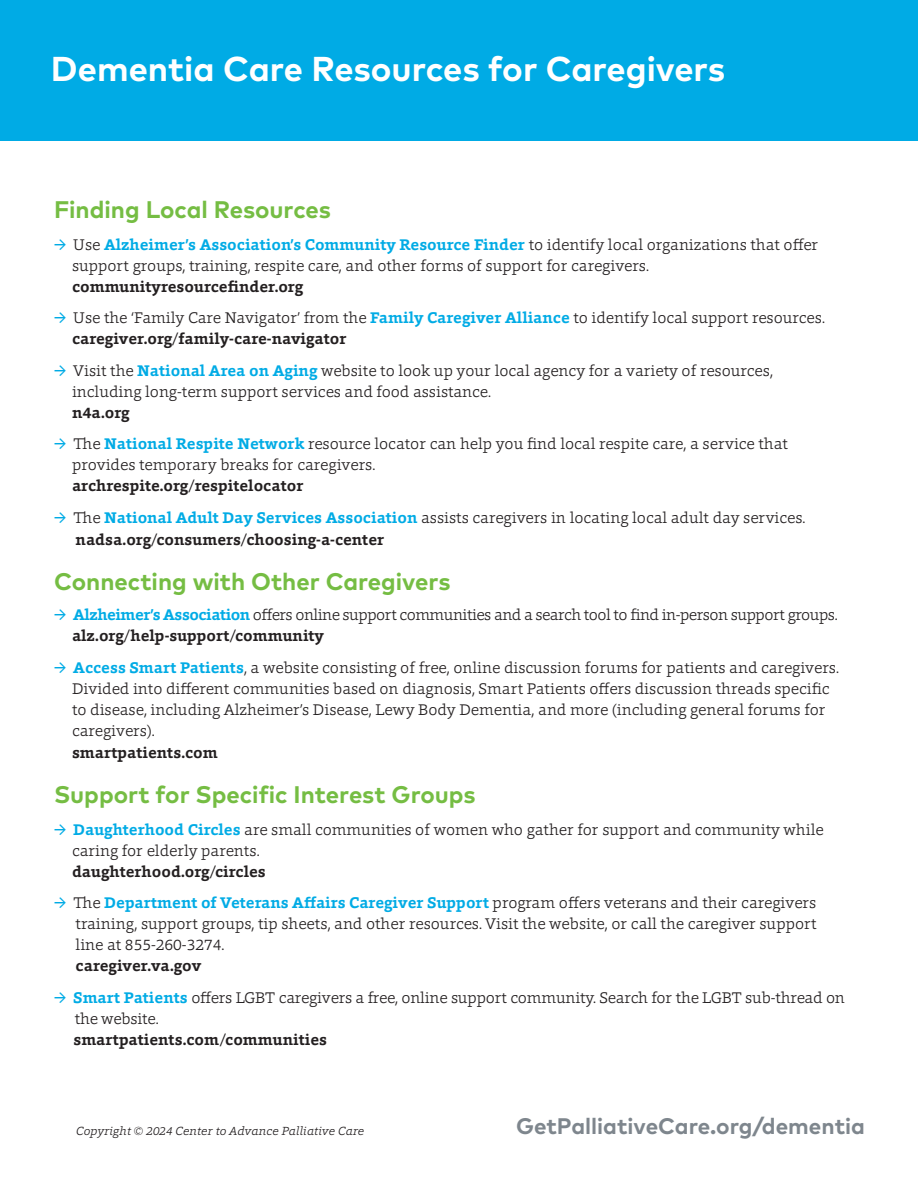
<style>
.page{position:relative;width:918px;height:1188px;background:#fff}
.page>*{position:absolute;margin:0;border:0;box-sizing:border-box;transform-origin:0 0}
.t1{font:700 34.5px "Mark OT";color:#fff}
.t2{font:700 24px "Mark OT";color:#75bd43}
.t3{font:700 22.5px "Mark OT";color:#7e868d}
.t4{font:300 15.75px/21px "Foro";color:#231f20}
.t5{font:700 15.75px "Foro";color:#231f20}
.t6{font:300 15.75px "Foro";letter-spacing:-.03em;color:#231f20}
.t7{font:italic 300 12px "Foro";color:#231f20}
.s1{font-weight:400;color:#00abe5}
.s2{font-weight:700;color:#00abe5}
.s3{font-weight:700}
</style>
<div class="page">
<div style="left:0;top:0;width:918px;height:140px;background:#00abe5"></div>
<p class="t1" style="left:51px;top:46px;width:676px">Dementia Care Resources for Caregivers</p>
<p class="t2" style="left:54px;top:194px;width:278px">Finding Local Resources</p>
<p class="t4" style="left:72px;top:234px;width:748px;text-indent:-18px"><span class="s1">→</span> Use <span class="s2">Alzheimer’s Association’s Community Resource Finder</span> to identify local organizations that offer support groups, training, respite care, and other forms of support for caregivers.</p>
<p class="t5" style="left:72px;top:276px;width:233px">communityresourcefinder.org</p>
<p class="t4" style="left:54px;top:307px;width:773px"><span class="s1">→</span> Use the ‘Family Care Navigator’ from the <span class="s2">Family Caregiver Alliance</span> to identify local support resources.</p>
<p class="t5" style="left:72px;top:329px;width:276px">caregiver.org/family-care-navigator</p>
<p class="t4" style="left:72px;top:360px;width:702px;text-indent:-18px"><span class="s1">→</span> Visit the <span class="s2">National Area on Aging</span> website to look up your local agency for a variety of resources, including long-term support services and food assistance.</p>
<p class="t5" style="left:72px;top:402px;width:59px">n4a.org</p>
<p class="t4" style="left:72px;top:433px;width:717px;text-indent:-18px"><span class="s1">→</span> The <span class="s2">National Respite Network</span> resource locator can help you find local respite care, a service that provides temporary breaks for caregivers.</p>
<p class="t5" style="left:72px;top:476px;width:233px">archrespite.org/respitelocator</p>
<p class="t4" style="left:54px;top:507px;width:753px"><span class="s1">→</span> The <span class="s2">National Adult Day Services Association</span> assists caregivers in locating local adult day services.</p>
<p class="t5" style="left:76px;top:530px;width:310px">nadsa.org/consumers/choosing-a-center</p>
<p class="t2" style="left:54px;top:566px;width:398px">Connecting with Other Caregivers</p>
<p class="t6" style="left:54px;top:605px;width:785px"><span class="s1">→</span> <span class="s2">Alzheimer’s Association</span> offers online support communities and a search tool to find in-person support groups.</p>
<p class="t5" style="left:72px;top:626px;width:253px">alz.org/help-support/community</p>
<p class="t4" style="left:72px;top:657px;width:769px;text-indent:-18px"><span class="s1">→</span> <span class="s2">Access Smart Patients</span>, a website consisting of free, online discussion forums for patients and caregivers.<br>Divided into different communities based on diagnosis, Smart Patients offers discussion threads specific to disease, including Alzheimer’s Disease, Lewy Body Dementia, and more (including general forums for caregivers).</p>
<p class="t5" style="left:72px;top:743px;width:147px">smartpatients.com</p>
<p class="t2" style="left:54px;top:779px;width:423px">Support for Specific Interest Groups</p>
<p class="t4" style="left:72px;top:819px;width:753px;text-indent:-18px"><span class="s1">→</span> <span class="s2">Daughterhood Circles</span> are small communities of women who gather for support and community while caring for elderly parents.</p>
<p class="t5" style="left:72px;top:861px;width:195px">daughterhood.org/circles</p>
<p class="t4" style="left:76px;top:892px;width:742px;text-indent:-22px"><span class="s1">→</span> The <span class="s2">Department of Veterans Affairs Caregiver Support</span> program offers veterans and their caregivers training, support groups, tip sheets, and other resources. Visit the website, or call the caregiver support line at 855-260-3274.<br><span class="s3">caregiver.va.gov</span></p>
<p class="t4" style="left:75px;top:987px;width:772px;text-indent:-21px"><span class="s1">→</span> <span class="s2">Smart Patients</span> offers LGBT caregivers a free, online support community. Search for the LGBT sub-thread on the website.</p>
<p class="t5" style="left:73px;top:1029px;width:255px">smartpatients.com/communities</p>
<p class="t7" style="left:76px;top:1123px;width:290px">Copyright © 2024 Center to Advance Palliative Care</p>
<p class="t3" style="left:516px;top:1111px;width:351px">GetPalliativeCare.org/dementia</p>
</div>
